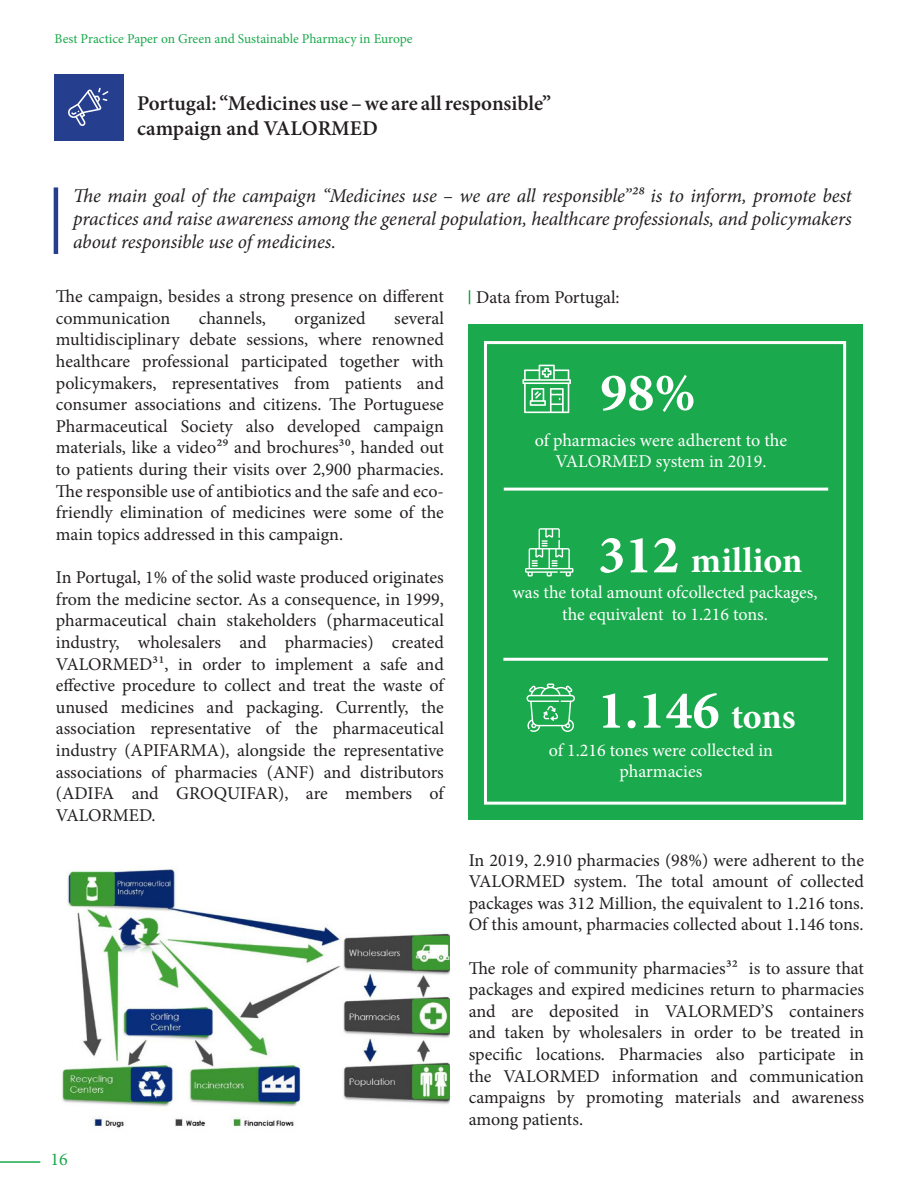
<style>
.page{position:relative;width:918px;height:1195px;background:#fff}
.page>*{position:absolute;margin:0;border:0;box-sizing:border-box;transform-origin:0 0}
.t1{font:700 54px "Minion Pro";color:#fff}
.t2{font:700 36px "Minion Pro";letter-spacing:.005em;color:#fff}
.t3{font:600 21px/25.2px "Minion Pro";color:#231f20}
.t4{font:italic 19.5px/23.4px "Minion Pro";letter-spacing:-.005em;color:#231f20;text-align:justify}
.t5{font:18px/21.6px "Minion Pro";letter-spacing:-.005em;color:#231f20;text-align:justify}
.t6{font:18px/21.6px "Minion Pro";color:#fff;text-align:center}
.t7{font:18px "Minion Pro";color:#1aa94c}
.t8{font:13.5px "Minion Pro";letter-spacing:-.005em;color:#1aa94c}
.s1{font-size:54px}
.s2{font-size:36px}
</style>
<div class="page">
<hr style="left:0;top:1161px;width:40px;height:2px;background:#1aa94c">
<div style="left:54px;top:74px;width:69px;height:67px;background:#253f8e"></div>
<hr style="left:54px;top:187px;width:4px;height:67px;background:#253f8e">
<img style="left:62px;top:869px;width:388px;height:259px">
<div style="left:469px;top:324px;width:394px;height:495px;background:#1aa94c"></div>
<div style="left:484px;top:341px;width:362px;height:464px;border:3px solid #fff"></div>
<hr style="left:504px;top:488px;width:324px;height:3px;background:#fff">
<hr style="left:503px;top:658px;width:325px;height:3px;background:#fff">
<svg style="left:68px;top:88px;width:40px;height:38px"></svg>
<svg style="left:526px;top:683px;width:49px;height:49px"></svg>
<svg style="left:525px;top:528px;width:48px;height:48px"></svg>
<svg style="left:522px;top:365px;width:49px;height:48px"></svg>
<svg style="left:469px;top:290px;width:1px;height:14px"></svg>
<p class="t8" style="left:55px;top:29px;width:360px">Best Practice Paper on Green and Sustainable Pharmacy in Europe</p>
<p class="t3" style="left:137px;top:90px;width:416px">Portugal: “Medicines use – we are all responsible” campaign and VALORMED</p>
<p class="t4" style="left:73px;top:184px;width:780px">The main goal of the campaign “Medicines use – we are all responsible”²⁸ is to inform, promote best practices and raise awareness among the general population, healthcare professionals, and policymakers about responsible use of medicines.</p>
<p class="t5" style="left:56px;top:286px;width:390px">The campaign, besides a strong presence on different communication</p>
<p class="t5" style="left:56px;top:307px;width:390px;text-indent:338px">several multidisciplinary debate sessions, where renowned healthcare professional participated together with policymakers, representatives from patients and consumer associations and citizens. The Portuguese Pharmaceutical Society also developed campaign materials, like a video²⁹ and brochures³⁰, handed out to patients during their visits over 2,900 pharmacies.<br>The responsible use of antibiotics and the safe and eco&shy;friendly elimination of medicines were some of the main topics addressed in this campaign.</p>
<p class="t5" style="left:56px;top:567px;width:390px">In Portugal, 1% of the solid waste produced originates from the medicine sector. As a consequence, in 1999, pharmaceutical chain stakeholders (pharmaceutical industry, wholesalers and pharmacies) created VALORMED³¹, in order to implement a safe and effective procedure to collect and treat the waste of unused medicines and packaging. Currently, the association representative of the pharmaceutical industry (APIFARMA), alongside the representative associations of pharmacies (ANF) and distributors (ADIFA and GROQUIFAR), are members of VALORMED.</p>
<p class="t5" style="left:199px;top:307px;width:69px">channels,</p>
<p class="t5" style="left:295px;top:307px;width:73px">organized</p>
<p class="t7" style="left:50px;top:1147px;width:19px">16</p>
<p class="t5" style="left:476px;top:287px;width:145px">Data from Portugal:</p>
<p class="t1" style="left:600px;top:355px;width:97px">98%</p>
<p class="t6" style="left:535px;top:429px;width:254px">of pharmacies were adherent to the<br>VALORMED system in 2019.</p>
<p class="t2" style="left:598px;top:535px;width:206px"><span class="s1">312</span> million</p>
<p class="t6" style="left:513px;top:582px;width:306px">was the total amount ofcollected packages, the equivalent to 1.216 tons.</p>
<p class="t1" style="left:598px;top:672px;width:199px">1.146 <span class="s2">tons</span></p>
<p class="t6" style="left:549px;top:739px;width:226px">of 1.216 tones were collected in pharmacies</p>
<p class="t5" style="left:469px;top:849px;width:397px">In 2019, 2.910 pharmacies (98%) were adherent to the VALORMED system. The total amount of collected packages was 312 Million, the equivalent to 1.216 tons.<br>Of this amount, pharmacies collected about 1.146 tons.</p>
<p class="t5" style="left:469px;top:957px;width:397px">The role of community pharmacies³² is to assure that packages and expired medicines return to pharmacies and are deposited in VALORMED’S containers and taken by wholesalers in order to be treated in specific locations. Pharmacies also participate in the VALORMED information and communication campaigns by promoting materials and awareness among patients.</p>
</div>
